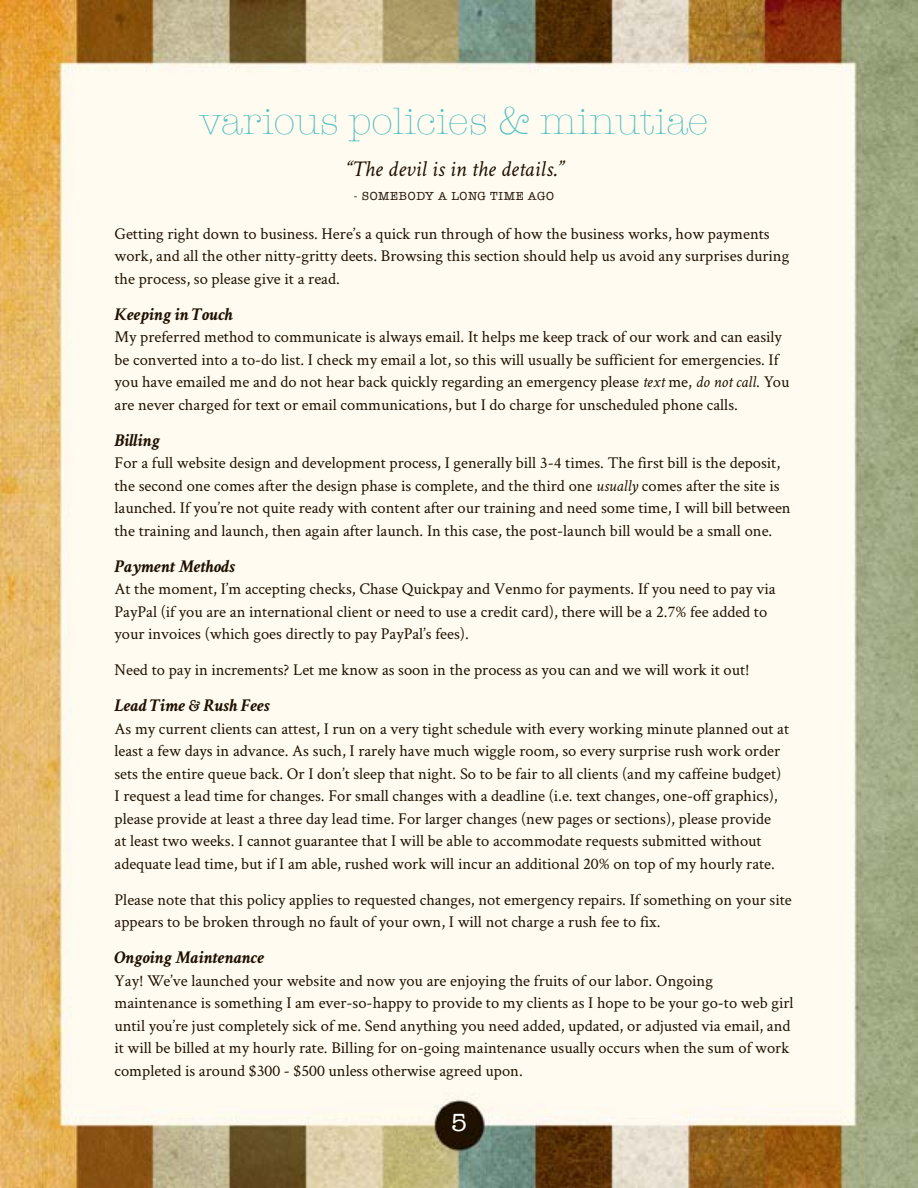
<style>
.page{position:relative;width:918px;height:1188px;background:#fff}
.page>*{position:absolute;margin:0;border:0;box-sizing:border-box;transform-origin:0 0}
.t1{font:300 39px "American Typewriter";color:#54c1c1}
.t2{font:25.5px "American Typewriter";color:#fff}
.t3{font:italic 22.5px "Crimson Text";color:#1f1101}
.t4{font:italic 700 18px "Crimson Text";color:#1f1101}
.t5{font:16.5px/22.5px "Crimson Text";color:#1f1101}
.t6{font:12px "American Typewriter";letter-spacing:.05em;color:#1f1101}
.s1{font-style:italic}
</style>
<div class="page">
<img style="left:0;top:0;width:918px;height:1188px">
<h1 class="t1" style="left:200px;top:92px;width:510px">various policies &amp; minutiae</h1>
<h3 class="t3" style="left:345px;top:156px;width:219px">“The devil is in the details.”</h3>
<p class="t6" style="left:354px;top:187px;width:202px">- SOMEBODY A LONG TIME AGO</p>
<p class="t5" style="left:115px;top:222px;width:676px">Getting right down to business. Here’s a quick run through of how the business works, how payments work, and all the other nitty-gritty deets. Browsing this section should help us avoid any surprises during the process, so please give it a read.</p>
<p class="t4" style="left:115px;top:303px;width:120px">Keeping in Touch</p>
<p class="t5" style="left:115px;top:325px;width:676px">My preferred method to communicate is always email. It helps me keep track of our work and can easily be converted into a to-do list. I check my email a lot, so this will usually be sufficient for emergencies. If you have emailed me and do not hear back quickly regarding an emergency please <span class="s1">text</span> me, <span class="s1">do not call</span>. You are never charged for text or email communications, but I do charge for unscheduled phone calls.</p>
<p class="t4" style="left:115px;top:429px;width:47px">Billing</p>
<p class="t5" style="left:115px;top:451px;width:678px">For a full website design and development process, I generally bill 3-4 times. The first bill is the deposit, the second one comes after the design phase is complete, and the third one <span class="s1">usually</span> comes after the site is launched. If you’re not quite ready with content after our training and need some time, I will bill between the training and launch, then again after launch. In this case, the post-launch bill would be a small one.</p>
<p class="t4" style="left:115px;top:555px;width:122px">Payment Methods</p>
<p class="t5" style="left:115px;top:577px;width:663px">At the moment, I’m accepting checks, Chase Quickpay and Venmo for payments. If you need to pay via<br>PayPal (if you are an international client or need to use a credit card), there will be a 2.7% fee added to your invoices (which goes directly to pay PayPal’s fees).</p>
<p class="t5" style="left:115px;top:658px;width:637px">Need to pay in increments? Let me know as soon in the process as you can and we will work it out!</p>
<p class="t4" style="left:115px;top:695px;width:157px">Lead Time &amp; Rush Fees</p>
<p class="t5" style="left:115px;top:717px;width:676px">As my current clients can attest, I run on a very tight schedule with every working minute planned out at least a few days in advance. As such, I rarely have much wiggle room, so every surprise rush work order sets the entire queue back. Or I don’t sleep that night. So to be fair to all clients (and my caffeine budget)<br>I request a lead time for changes. For small changes with a deadline (i.e. text changes, one-off graphics), please provide at least a three day lead time. For larger changes (new pages or sections), please provide<br>at least two weeks. I cannot guarantee that I will be able to accommodate requests submitted without adequate lead time, but if I am able, rushed work will incur an additional 20% on top of my hourly rate.</p>
<p class="t5" style="left:115px;top:888px;width:679px">Please note that this policy applies to requested changes, not emergency repairs. If something on your site appears to be broken through no fault of your own, I will not charge a rush fee to fix.</p>
<p class="t4" style="left:115px;top:947px;width:151px">Ongoing Maintenance</p>
<p class="t5" style="left:115px;top:969px;width:681px">Yay! We’ve launched your website and now you are enjoying the fruits of our labor. Ongoing maintenance is something I am ever-so-happy to provide to my clients as I hope to be your go-to web girl until you’re just completely sick of me. Send anything you need added, updated, or adjusted via email, and it will be billed at my hourly rate. Billing for on-going maintenance usually occurs when the sum of work completed is around $300 - $500 unless otherwise agreed upon.</p>
<h2 class="t2" style="left:451px;top:1103px;width:18px">5</h2>
</div>
